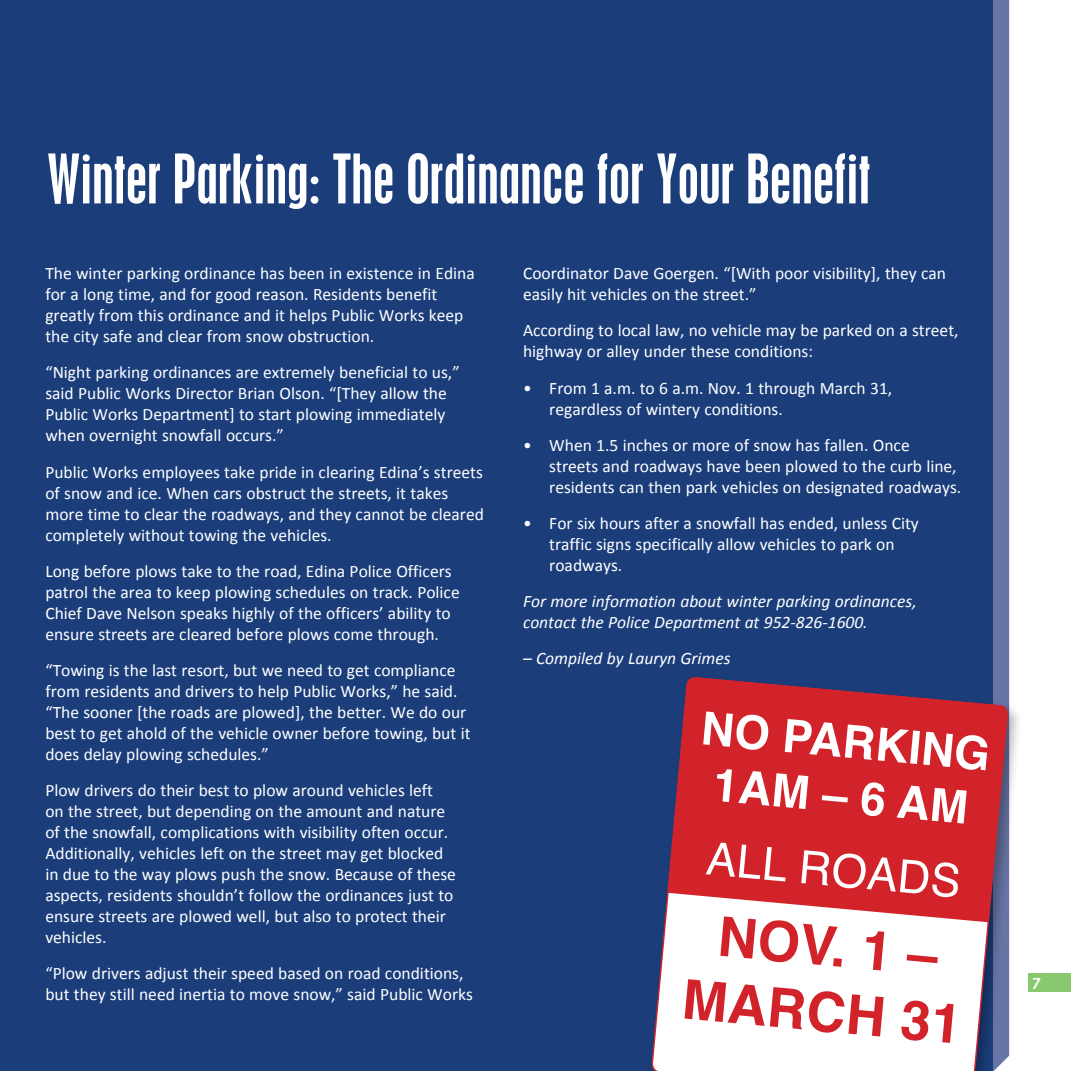
<style>
.page{position:relative;width:1071px;height:1071px;background:#fff}
.page>*{position:absolute;margin:0;border:0;box-sizing:border-box;transform-origin:0 0}
.t1{font:condensed 60.73px "Placard MT Pro";color:#fff}
.t2{font:17.5px/21px "Calibri";color:#fff}
.t3{font:italic 17.5px/21px "Calibri";color:#fff}
.t4{font:600 15.75px "Stone Sans";color:#fff}
</style>
<div class="page">
<div style="left:1028px;top:974px;width:43px;height:18px;background:#88c86f"></div>
<div style="left:992px;top:0;width:17px;height:674px;background:#6774a4"></div>
<div style="left:0;top:0;width:992px;height:1071px;background:#1b3e7b"></div>
<div style="left:648px;top:674px;width:375px;height:397px;background:#000;opacity:.29"></div>
<svg style="left:651px;top:676px;width:358px;height:395px"></svg>
<svg style="left:668px;top:677px;width:340px;height:245px;fill:#d2232a"></svg>
<svg style="left:706px;top:843px;width:252px;height:54px;background:#da4d52"></svg>
<svg style="left:703px;top:711px;width:284px;height:113px;background:#dc585d"></svg>
<svg style="left:685px;top:979px;width:269px;height:64px;background:#f2c0c2"></svg>
<svg style="left:720px;top:916px;width:218px;height:54px;background:#f4cacb"></svg>
<h1 class="t1" style="left:47px;top:141px;width:825px">Winter Parking: The Ordinance for Your Benefit</h1>
<p class="t2" style="left:45px;top:263px;width:431px">The winter parking ordinance has been in existence in Edina for a long time, and for good reason. Residents benefit greatly from this ordinance and it helps Public Works keep the city safe and clear from snow obstruction.</p>
<p class="t2" style="left:45px;top:362px;width:416px">“Night parking ordinances are extremely beneficial to us,” said Public Works Director Brian Olson. “[They allow the Public Works Department] to start plowing immediately when overnight snowfall occurs.”</p>
<p class="t2" style="left:45px;top:461px;width:440px">Public Works employees take pride in clearing Edina’s streets of snow and ice. When cars obstruct the streets, it takes more time to clear the roadways, and they cannot be cleared completely without towing the vehicles.</p>
<p class="t2" style="left:45px;top:560px;width:416px">Long before plows take to the road, Edina Police Officers patrol the area to keep plowing schedules on track. Police Chief Dave Nelson speaks highly of the officers’ ability to ensure streets are cleared before plows come through.</p>
<p class="t2" style="left:45px;top:659px;width:427px">“Towing is the last resort, but we need to get compliance from residents and drivers to help Public Works,” he said. “The sooner [the roads are plowed], the better. We do our best to get ahold of the vehicle owner before towing, but it does delay plowing schedules.”</p>
<p class="t2" style="left:45px;top:780px;width:412px">Plow drivers do their best to plow around vehicles left<br>on the street, but depending on the amount and nature of the snowfall, complications with visibility often occur.<br>Additionally, vehicles left on the street may get blocked in due to the way plows push the snow. Because of these aspects, residents shouldn’t follow the ordinances just to ensure streets are plowed well, but also to protect their vehicles.</p>
<p class="t2" style="left:45px;top:963px;width:429px">“Plow drivers adjust their speed based on road conditions, but they still need inertia to move snow,” said Public Works</p>
<p class="t2" style="left:523px;top:263px;width:424px">Coordinator Dave Goergen. “[With poor visibility], they can easily hit vehicles on the street.”</p>
<p class="t2" style="left:523px;top:320px;width:437px">According to local law, no vehicle may be parked on a street, highway or alley under these conditions:</p>
<p class="t2" style="left:549px;top:377px;width:344px;text-indent:-26px">• From 1 a.m. to 6 a.m. Nov. 1 through March 31, regardless of wintery conditions.</p>
<p class="t2" style="left:549px;top:434px;width:414px;text-indent:-26px">• When 1.5 inches or more of snow has fallen. Once streets and roadways have been plowed to the curb line, residents can then park vehicles on designated roadways.</p>
<p class="t2" style="left:549px;top:512px;width:371px;text-indent:-26px">• For six hours after a snowfall has ended, unless City traffic signs specifically allow vehicles to park on roadways.</p>
<p class="t3" style="left:523px;top:590px;width:395px">For more information about winter parking ordinances, contact the Police Department at 952-826-1600.</p>
<p class="t3" style="left:523px;top:647px;width:209px">– Compiled by Lauryn Grimes</p>
<p class="t4" style="left:1032px;top:973px;width:11px">7</p>
</div>
